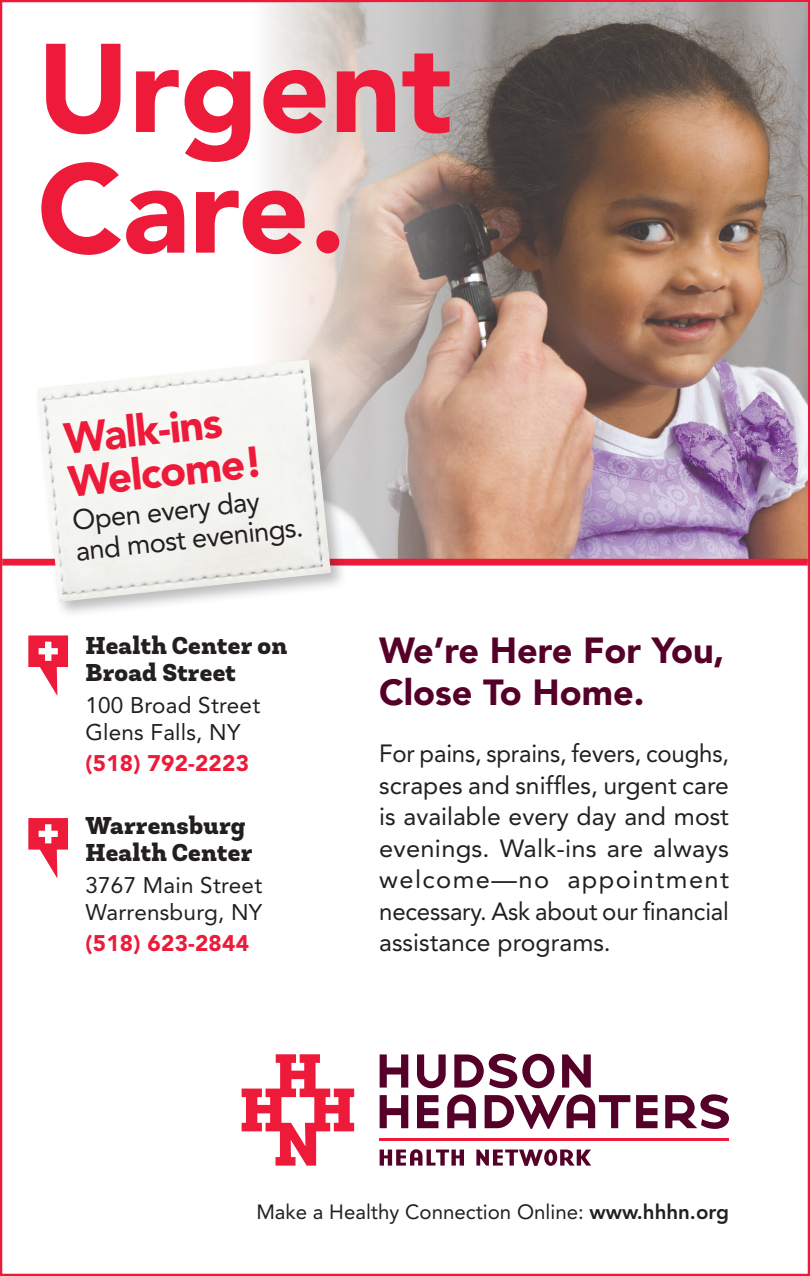
<style>
.page{position:relative;width:810px;height:1276px;background:#fff}
.page>*{position:absolute;margin:0;border:0;box-sizing:border-box;transform-origin:0 0}
.t1{font:900 124.65px/120.6px "Avenir";color:#ed1a3a}
.t2{font:900 43.2px/43.2px "Avenir";color:#ed1a3a}
.t3{font:900 36px/42.5px "Avenir";color:#540028}
.t4{font:27.9px/30.4px "Avenir";color:#231f20}
.t5{font:24.75px/31.5px "Avenir";letter-spacing:-.01em;color:#231f20;text-align:justify}
.t6{font:900 24.75px/27px "Newslab";letter-spacing:.01em;color:#231f20}
.t7{font:22.5px/27px "Avenir";letter-spacing:.01em;color:#231f20}
.t8{font:900 22.5px "Avenir";letter-spacing:.01em;color:#ed1a3a}
.t9{font:20.47px "Avenir";color:#231f20}
.s1{font-weight:800}
</style>
<div class="page">
<svg style="left:380px;top:1054px;width:28px;height:33px"></svg>
<svg style="left:417px;top:1054px;width:29px;height:34px"></svg>
<svg style="left:454px;top:1054px;width:100px;height:34px"></svg>
<svg style="left:562px;top:1054px;width:29px;height:33px"></svg>
<svg style="left:380px;top:1095px;width:28px;height:33px"></svg>
<svg style="left:417px;top:1095px;width:21px;height:33px"></svg>
<svg style="left:447px;top:1094px;width:29px;height:34px"></svg>
<svg style="left:485px;top:1094px;width:145px;height:35px"></svg>
<svg style="left:636px;top:1095px;width:22px;height:33px"></svg>
<svg style="left:665px;top:1094px;width:64px;height:35px"></svg>
<hr style="left:380px;top:1138px;width:349px;height:3px;background:#ed1a3a">
<svg style="left:380px;top:1149px;width:84px;height:16px"></svg>
<svg style="left:476px;top:1149px;width:115px;height:17px"></svg>
<svg style="left:242px;top:1054px;width:112px;height:111px"></svg>
<svg style="left:28px;top:635px;width:40px;height:61px"></svg>
<svg style="left:28px;top:818px;width:40px;height:60px"></svg>
<img style="left:139px;top:2px;width:669px;height:557px">
<div style="left:2px;top:559px;width:806px;height:6px;background:#ed1a3a"></div>
<div style="left:34px;top:356px;width:314px;height:262px;background:#231f20;opacity:.3"></div>
<img style="left:37px;top:359px;width:294px;height:243px">
<h1 class="t1" style="left:37px;top:27px;width:417px">Urgent<br>Care.</h1>
<h2 class="t2" style="left:62px;top:417px;width:197px;rotate:-6deg">Walk-ins<br>Welcome!</h2>
<p class="t4" style="left:71px;top:506px;width:230px;rotate:-6deg">Open every day and most evenings.</p>
<p class="t6" style="left:86px;top:632px;width:203px">Health Center on<br>Broad Street</p>
<p class="t7" style="left:86px;top:691px;width:176px">100 Broad Street<br>Glens Falls, NY</p>
<p class="t8" style="left:86px;top:749px;width:165px">(518) 792-2223</p>
<p class="t6" style="left:86px;top:812px;width:168px">Warrensburg<br>Health Center</p>
<p class="t7" style="left:86px;top:871px;width:178px">3767 Main Street<br>Warrensburg, NY</p>
<p class="t8" style="left:86px;top:929px;width:165px">(518) 623-2844</p>
<h3 class="t3" style="left:379px;top:629px;width:347px">We’re Here For You,<br>Close To Home.</h3>
<p class="t5" style="left:379px;top:738px;width:351px">For pains, sprains, fevers, coughs, scrapes and sniffles, urgent care is available every day and most evenings. Walk-ins are always welcome—no appointment necessary. Ask about our financial assistance programs.</p>
<p class="t9" style="left:256px;top:1200px;width:474px">Make a Healthy Connection Online: <span class="s1">www.hhhn.org</span></p>
</div>
